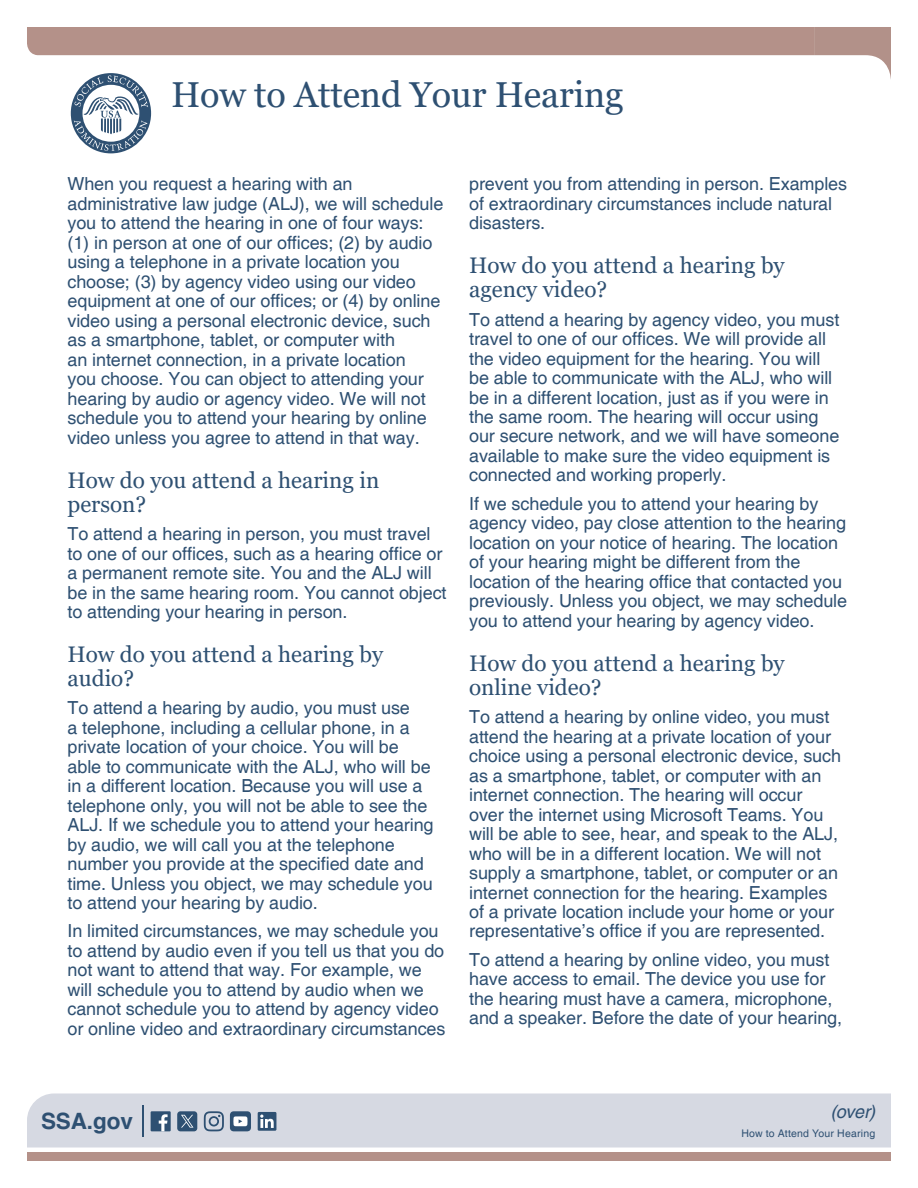
<style>
.page{position:relative;width:918px;height:1188px;background:#fff}
.page>*{position:absolute;margin:0;border:0;box-sizing:border-box;transform-origin:0 0}
.t1{font:36px "Georgia";letter-spacing:-.005em;color:#2e5072}
.t2{font:22.5px/24px "Georgia";color:#2e5072}
.t3{font:700 22.5px "Helvetica";letter-spacing:-.005em;color:#2e5072}
.t4{font:18px/19.5px "Helvetica";letter-spacing:-.005em;color:#2e5072}
.t5{font:italic 18px "Helvetica";color:#2e5072}
.t6{font:10.5px "Helvetica";letter-spacing:.02em;color:#2e5072}
</style>
<div class="page">
<div style="left:27px;top:1094px;width:864px;height:54px;background:#d6d9e2"></div>
<hr style="left:142px;top:1105px;width:2px;height:32px;background:#2e5072">
<div style="left:27px;top:1153px;width:864px;height:8px;background:#b49189"></div>
<svg style="left:258px;top:1112px;width:18px;height:19px"></svg>
<svg style="left:230px;top:1111px;width:21px;height:20px"></svg>
<svg style="left:204px;top:1111px;width:20px;height:20px"></svg>
<div style="left:177px;top:1111px;width:20px;height:20px;background:#2e5072;border-radius:3px"></div>
<svg style="left:181px;top:1115px;width:13px;height:13px"></svg>
<div style="left:151px;top:1111px;width:20px;height:20px;background:#2e5072"></div>
<svg style="left:159px;top:1114px;width:9px;height:17px"></svg>
<svg style="left:27px;top:27px;width:864px;height:124px"></svg>
<h1 class="t1" style="left:171px;top:73px;width:454px">How to Attend Your Hearing</h1>
<p class="t4" style="left:68px;top:175px;width:377px">When you request a hearing with an administrative law judge (ALJ), we will schedule you to attend the hearing in one of four ways: (1) in person at one of our offices; (2) by audio using a telephone in a private location you choose; (3) by agency video using our video equipment at one of our offices; or (4) by online video using a personal electronic device, such as a smartphone, tablet, or computer with<br>an internet connection, in a private location<br>you choose. You can object to attending your hearing by audio or agency video. We will not schedule you to attend your hearing by online video unless you agree to attend in that way.</p>
<h1 class="t2" style="left:68px;top:469px;width:313px">How do you attend a hearing in person?</h1>
<p class="t4" style="left:68px;top:525px;width:381px">To attend a hearing in person, you must travel to one of our offices, such as a hearing office or a permanent remote site. You and the ALJ will be in the same hearing room. You cannot object to attending your hearing in person.</p>
<h1 class="t2" style="left:68px;top:643px;width:317px">How do you attend a hearing by audio?</h1>
<p class="t4" style="left:68px;top:699px;width:368px">To attend a hearing by audio, you must use<br>a telephone, including a cellular phone, in a private location of your choice. You will be able to communicate with the ALJ, who will be in a different location. Because you will use a telephone only, you will not be able to see the ALJ. If we schedule you to attend your hearing by audio, we will call you at the telephone number you provide at the specified date and time. Unless you object, we may schedule you to attend your hearing by audio.</p>
<p class="t4" style="left:68px;top:922px;width:380px">In limited circumstances, we may schedule you to attend by audio even if you tell us that you do not want to attend that way. For example, we will schedule you to attend by audio when we cannot schedule you to attend by agency video or online video and extraordinary circumstances</p>
<p class="t4" style="left:469px;top:175px;width:380px">prevent you from attending in person. Examples of extraordinary circumstances include natural disasters.</p>
<h1 class="t2" style="left:469px;top:254px;width:317px">How do you attend a hearing by agency video?</h1>
<p class="t4" style="left:469px;top:310px;width:372px">To attend a hearing by agency video, you must travel to one of our offices. We will provide all the video equipment for the hearing. You will be able to communicate with the ALJ, who will be in a different location, just as if you were in the same room. The hearing will occur using our secure network, and we will have someone available to make sure the video equipment is connected and working properly.</p>
<p class="t4" style="left:469px;top:494px;width:380px">If we schedule you to attend your hearing by agency video, pay close attention to the hearing location on your notice of hearing. The location of your hearing might be different from the location of the hearing office that contacted you previously. Unless you object, we may schedule you to attend your hearing by agency video.</p>
<h1 class="t2" style="left:469px;top:652px;width:317px">How do you attend a hearing by online video?</h1>
<p class="t4" style="left:469px;top:708px;width:374px">To attend a hearing by online video, you must attend the hearing at a private location of your choice using a personal electronic device, such as a smartphone, tablet, or computer with an internet connection. The hearing will occur over the internet using Microsoft Teams. You will be able to see, hear, and speak to the ALJ, who will be in a different location. We will not supply a smartphone, tablet, or computer or an internet connection for the hearing. Examples of a private location include your home or your representative’s office if you are represented.</p>
<p class="t4" style="left:469px;top:950px;width:375px">To attend a hearing by online video, you must have access to email. The device you use for the hearing must have a camera, microphone, and a speaker. Before the date of your hearing,</p>
<p class="t3" style="left:41px;top:1103px;width:93px">SSA.gov</p>
<p class="t5" style="left:831px;top:1101px;width:46px">(over)</p>
<p class="t6" style="left:741px;top:1127px;width:135px">How to Attend Your Hearing</p>
</div>
